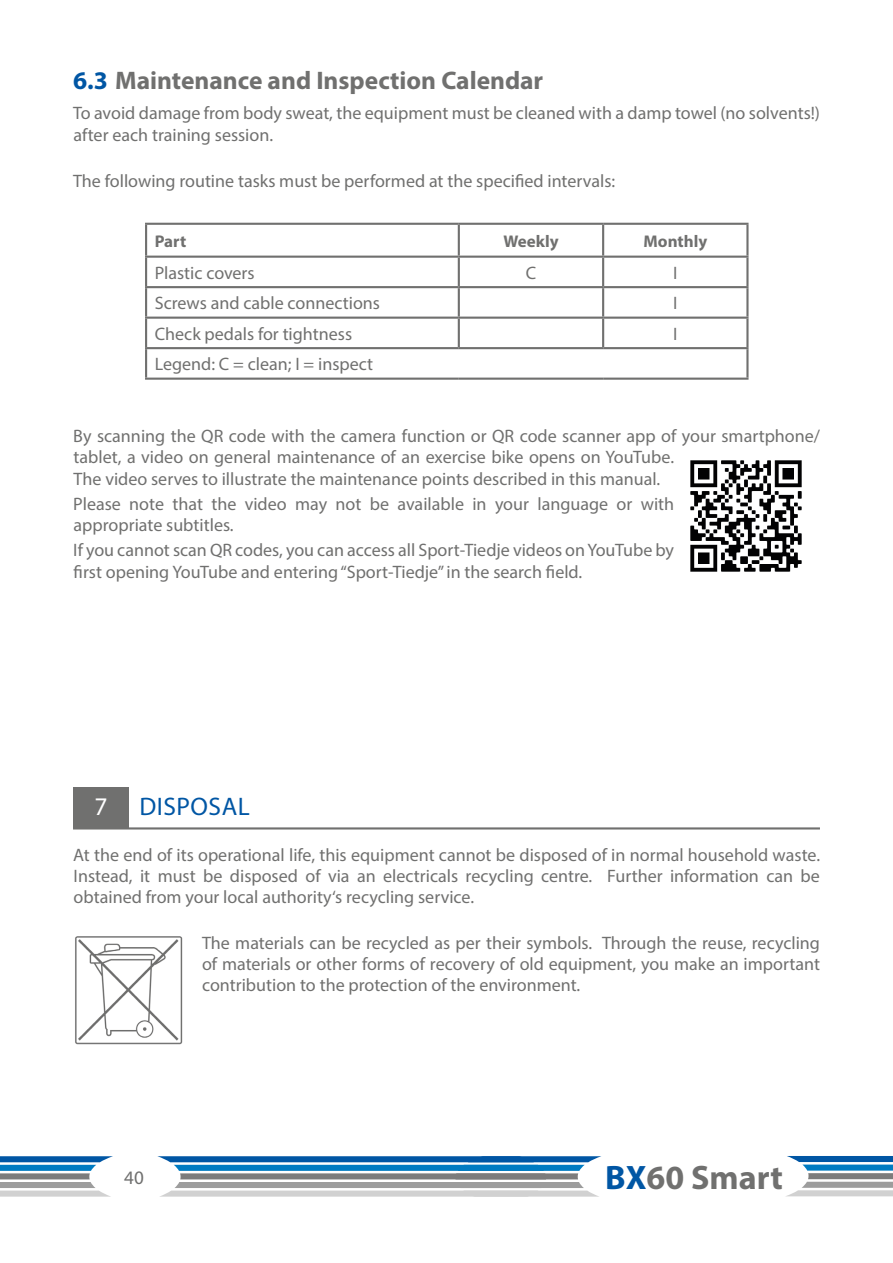
<style>
.page{position:relative;width:893px;height:1263px;background:#fff}
.page>*{position:absolute;margin:0;border:0;box-sizing:border-box;transform-origin:0 0}
.t1{font:700 34.05px "Myriad Pro";color:#70706f}
.t2{font:700 25.5px "Myriad Pro";color:#70706f}
.t3{font:25.5px "Myriad Pro";letter-spacing:.02em;color:#0056a4}
.t4{font:25.5px "Myriad Pro";color:#fff}
.t5{font:19.05px "Myriad Pro";color:#70706f}
.t6{font:18px/21.1px "Myriad Pro";color:#70706f}
.t7{font:700 16.95px "Myriad Pro";color:#70706f}
.s1{color:#0056a4}
</style>
<div class="page">
<img style="left:75px;top:936px;width:108px;height:109px">
<img style="left:690px;top:460px;width:112px;height:112px">
<svg style="left:787px;top:1156px;width:106px;height:40px"></svg>
<svg style="left:0;top:1156px;width:113px;height:40px"></svg>
<svg style="left:157px;top:1156px;width:444px;height:40px"></svg>
<hr style="left:145px;top:225px;width:2px;height:31px;background:#70706f">
<hr style="left:145px;top:223px;width:314px;height:2px;background:#70706f">
<hr style="left:458px;top:225px;width:2px;height:31px;background:#70706f">
<hr style="left:459px;top:223px;width:144px;height:2px;background:#70706f">
<hr style="left:602px;top:225px;width:2px;height:31px;background:#70706f">
<hr style="left:603px;top:223px;width:145px;height:2px;background:#70706f">
<hr style="left:746px;top:225px;width:2px;height:31px;background:#70706f">
<hr style="left:145px;top:258px;width:2px;height:28px;background:#70706f">
<hr style="left:145px;top:256px;width:314px;height:2px;background:#70706f">
<hr style="left:458px;top:258px;width:2px;height:28px;background:#70706f">
<hr style="left:459px;top:256px;width:144px;height:2px;background:#70706f">
<hr style="left:602px;top:258px;width:2px;height:28px;background:#70706f">
<hr style="left:603px;top:256px;width:145px;height:2px;background:#70706f">
<hr style="left:746px;top:258px;width:2px;height:28px;background:#70706f">
<hr style="left:145px;top:288px;width:2px;height:29px;background:#70706f">
<hr style="left:145px;top:319px;width:2px;height:28px;background:#70706f">
<hr style="left:145px;top:286px;width:314px;height:2px;background:#70706f">
<hr style="left:458px;top:288px;width:2px;height:29px;background:#70706f">
<hr style="left:458px;top:319px;width:2px;height:28px;background:#70706f">
<hr style="left:459px;top:286px;width:144px;height:2px;background:#70706f">
<hr style="left:602px;top:288px;width:2px;height:29px;background:#70706f">
<hr style="left:602px;top:319px;width:2px;height:28px;background:#70706f">
<hr style="left:603px;top:286px;width:145px;height:2px;background:#70706f">
<hr style="left:746px;top:288px;width:2px;height:29px;background:#70706f">
<hr style="left:746px;top:319px;width:2px;height:28px;background:#70706f">
<hr style="left:145px;top:349px;width:2px;height:29px;background:#70706f">
<hr style="left:145px;top:317px;width:314px;height:2px;background:#70706f">
<hr style="left:145px;top:347px;width:314px;height:2px;background:#70706f">
<hr style="left:145px;top:378px;width:314px;height:2px;background:#70706f">
<hr style="left:459px;top:378px;width:144px;height:2px;background:#70706f">
<hr style="left:603px;top:378px;width:145px;height:2px;background:#70706f">
<hr style="left:459px;top:317px;width:144px;height:2px;background:#70706f">
<hr style="left:459px;top:347px;width:144px;height:2px;background:#70706f">
<hr style="left:603px;top:317px;width:145px;height:2px;background:#70706f">
<hr style="left:603px;top:347px;width:145px;height:2px;background:#70706f">
<hr style="left:746px;top:349px;width:2px;height:29px;background:#70706f">
<div style="left:73px;top:787px;width:55px;height:41px;background:#70706f"></div>
<hr style="left:73px;top:827px;width:747px;height:2px;background:#70706f">
<p class="t2" style="left:73px;top:64px;width:472px"><span class="s1">6.3</span> Maintenance and Inspection Calendar</p>
<p class="t6" style="left:73px;top:103px;width:748px">To avoid damage from body sweat, the equipment must be cleaned with a damp towel (no solvents!) after each training session.</p>
<p class="t6" style="left:73px;top:170px;width:544px">The following routine tasks must be performed at the specified intervals:</p>
<p class="t7" style="left:155px;top:230px;width:33px">Part</p>
<p class="t7" style="left:503px;top:230px;width:57px">Weekly</p>
<p class="t7" style="left:643px;top:230px;width:65px">Monthly</p>
<p class="t6" style="left:155px;top:262px;width:101px">Plastic covers</p>
<p class="t6" style="left:526px;top:262px;width:12px">C</p>
<p class="t6" style="left:673px;top:262px;width:6px">I</p>
<p class="t6" style="left:155px;top:292px;width:227px">Screws and cable connections</p>
<p class="t6" style="left:673px;top:292px;width:6px">I</p>
<p class="t6" style="left:155px;top:323px;width:199px">Check pedals for tightness</p>
<p class="t6" style="left:673px;top:323px;width:6px">I</p>
<p class="t6" style="left:155px;top:353px;width:220px">Legend: C = clean; I = inspect</p>
<p class="t6" style="left:73px;top:425px;width:748px;line-height:21.6px">By scanning the QR code with the camera function or QR code scanner app of your smartphone/ tablet, a video on general maintenance of an exercise bike opens on YouTube.<br>The video serves to illustrate the maintenance points described in this manual.</p>
<p class="t6" style="left:73px;top:492px;width:602px;line-height:21.6px">Please note that the video may not be available in your language or with appropriate subtitles.</p>
<p class="t6" style="left:73px;top:539px;width:602px;line-height:21.6px">If you cannot scan QR codes, you can access all Sport-Tiedje videos on YouTube by first opening YouTube and entering “Sport-Tiedje” in the search field.</p>
<p class="t4" style="left:94px;top:791px;width:15px">7</p>
<p class="t3" style="left:139px;top:791px;width:112px">DISPOSAL</p>
<p class="t6" style="left:73px;top:844px;width:748px;text-align:justify">At the end of its operational life, this equipment cannot be disposed of in normal household waste.<br>Instead, it must be disposed of via an electricals recycling centre. Further information can be obtained from your local authority‘s recycling service.</p>
<p class="t6" style="left:202px;top:932px;width:619px;text-align:justify">The materials can be recycled as per their symbols. Through the reuse, recycling of materials or other forms of recovery of old equipment, you make an important contribution to the protection of the environment.</p>
<p class="t5" style="left:124px;top:1166px;width:21px">40</p>
<h1 class="t1" style="left:605px;top:1155px;width:179px"><span class="s1">BX</span>60 Smart</h1>
</div>
